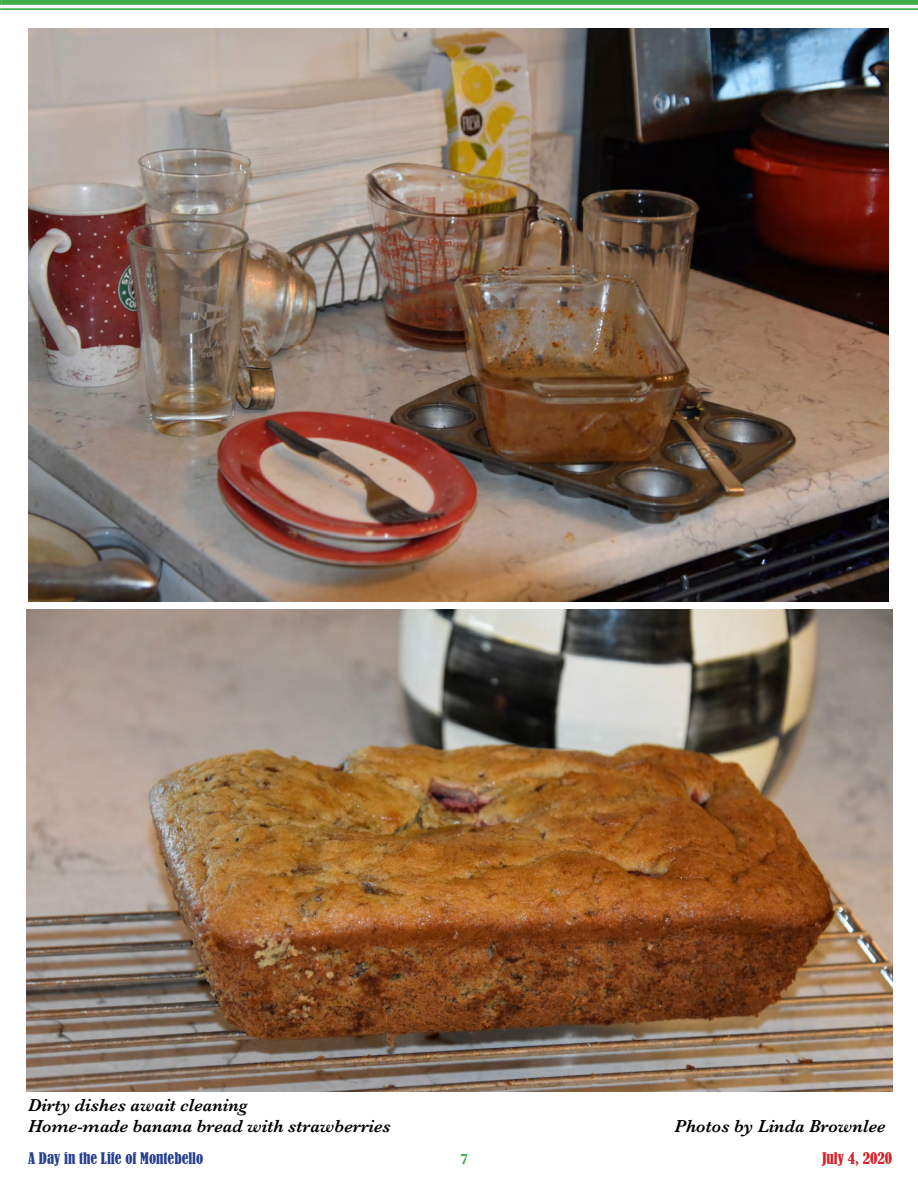
<style>
.page{position:relative;width:918px;height:1188px;background:#fff}
.page>*{position:absolute;margin:0;border:0;box-sizing:border-box;transform-origin:0 0}
.t1{font:italic 600 18px/21.6px "Baskerville";color:#000}
.t2{font:condensed 15px "Bernard";color:#25408f}
.t3{font:condensed 15px "Bernard";color:#d2232a}
.t4{font:700 15px "Baskerville";color:#41ad49}
</style>
<div class="page">
<svg style="left:0;top:0;width:2px;height:10px"></svg>
<div style="left:2px;top:0;width:916px;height:5px;background:#41ad49"></div>
<hr style="left:2px;top:8px;width:916px;height:2px;background:#41ad49">
<img style="left:28px;top:28px;width:860px;height:574px">
<img style="left:27px;top:609px;width:866px;height:483px">
<p class="t1" style="left:28px;top:1094px;width:364px">Dirty dishes await cleaning<br>Home-made banana bread with strawberries</p>
<p class="t1" style="left:674px;top:1116px;width:213px">Photos by Linda Brownlee</p>
<p class="t2" style="left:28px;top:1149px;width:177px">A Day in the Life of Montebello</p>
<p class="t4" style="left:460px;top:1148px;width:10px">7</p>
<p class="t3" style="left:822px;top:1149px;width:72px">July 4, 2020</p>
</div>
